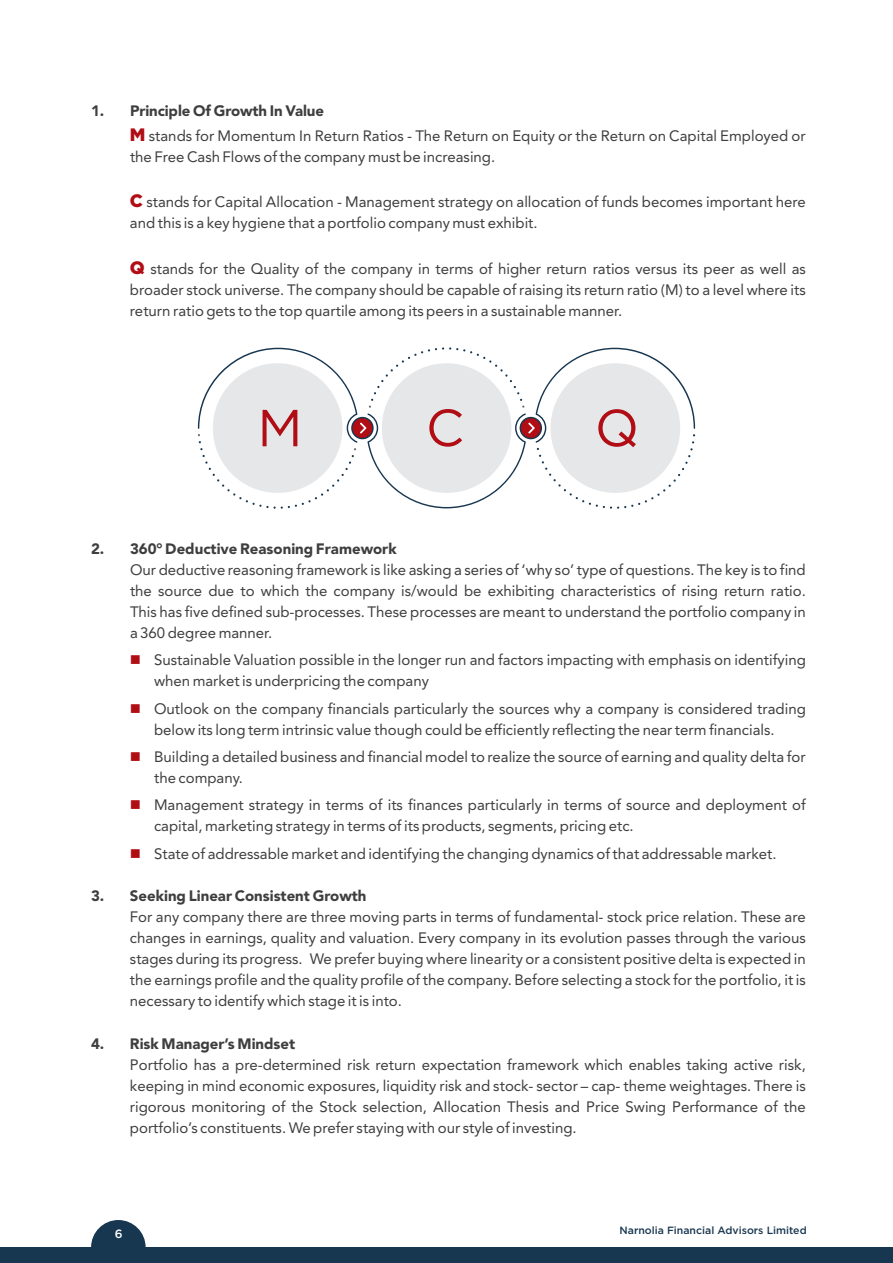
<style>
.page{position:relative;width:893px;height:1263px;background:#fff}
.page>*{position:absolute;margin:0;border:0;box-sizing:border-box;transform-origin:0 0}
.t1{font:52.05px "Gotham";color:#b00d15}
.t2{font:18px "Gotham";color:#b00d15}
.t3{font:15px/21px "Avenir";color:#3e3e3f}
.t4{font:900 15px "Avenir LT Std";color:#3e3e3f}
.t5{font:15px "Wingdings";color:#b00d15}
.t6{font:12px "Gotham";color:#fff}
.t7{font:10.5px "Gotham";color:#173650}
</style>
<div class="page">
<svg style="left:198px;top:347px;width:497px;height:162px"></svg>
<div style="left:0;top:1247px;width:893px;height:16px;background:#173650"></div>
<svg style="left:91px;top:1220px;width:55px;height:27px"></svg>
<p class="t4" style="left:91px;top:105px;width:234px">1. Principle Of Growth In Value</p>
<p class="t3" style="left:130px;top:126px;width:677px;text-indent:19px">stands for Momentum In Return Ratios - The Return on Equity or the Return on Capital Employed or the Free Cash Flows of the company must be increasing.</p>
<p class="t3" style="left:130px;top:193px;width:677px;text-indent:16px">stands for Capital Allocation - Management strategy on allocation of funds becomes important here and this is a key hygiene that a portfolio company must exhibit.</p>
<p class="t3" style="left:130px;top:259px;width:677px;text-align:justify;text-indent:20px">stands for the Quality of the company in terms of higher return ratios versus its peer as well as broader stock universe. The company should be capable of raising its return ratio (M) to a level where its return ratio gets to the top quartile among its peers in a sustainable manner.</p>
<p class="t2" style="left:130px;top:127px;width:17px">M</p>
<p class="t2" style="left:130px;top:194px;width:15px">C</p>
<p class="t2" style="left:130px;top:260px;width:16px">Q</p>
<h1 class="t1" style="left:257px;top:408px;width:47px">M</h1>
<h1 class="t1" style="left:426px;top:408px;width:40px">C</h1>
<h1 class="t1" style="left:595px;top:408px;width:46px">Q</h1>
<p class="t4" style="left:91px;top:542px;width:307px">2. 360° Deductive Reasoning Framework</p>
<p class="t3" style="left:130px;top:560px;width:677px;text-align:justify">Our deductive reasoning framework is like asking a series of ‘why so’ type of questions. The key is to find the source due to which the company is/would be exhibiting characteristics of rising return ratio.<br>This has five defined sub-processes. These processes are meant to understand the portfolio company in a 360 degree manner.</p>
<p class="t3" style="left:154px;top:651px;width:653px">Sustainable Valuation possible in the longer run and factors impacting with emphasis on identifying when market is underpricing the company</p>
<p class="t3" style="left:154px;top:699px;width:653px">Outlook on the company financials particularly the sources why a company is considered trading below its long term intrinsic value though could be efficiently reflecting the near term financials.</p>
<p class="t3" style="left:154px;top:747px;width:653px">Building a detailed business and financial model to realize the source of earning and quality delta for the company.</p>
<p class="t3" style="left:154px;top:796px;width:653px">Management strategy in terms of its finances particularly in terms of source and deployment of capital, marketing strategy in terms of its products, segments, pricing etc.</p>
<p class="t3" style="left:154px;top:844px;width:624px">State of addressable market and identifying the changing dynamics of that addressable market.</p>
<p class="t4" style="left:91px;top:890px;width:277px">3. Seeking Linear Consistent Growth</p>
<p class="t3" style="left:130px;top:908px;width:677px;text-align:justify">For any company there are three moving parts in terms of fundamental- stock price relation. These are changes in earnings, quality and valuation. Every company in its evolution passes through the various stages during its progress. We prefer buying where linearity or a consistent positive delta is expected in the earnings profile and the quality profile of the company. Before selecting a stock for the portfolio, it is necessary to identify which stage it is into.</p>
<p class="t4" style="left:91px;top:1037px;width:206px">4. Risk Manager’s Mindset</p>
<p class="t3" style="left:130px;top:1056px;width:677px;text-align:justify">Portfolio has a pre-determined risk return expectation framework which enables taking active risk, keeping in mind economic exposures, liquidity risk and stock- sector – cap- theme weightages. There is rigorous monitoring of the Stock selection, Allocation Thesis and Price Swing Performance of the portfolio’s constituents. We prefer staying with our style of investing.</p>
<p class="t5" style="left:130px;top:653px;width:69px">■</p>
<p class="t5" style="left:130px;top:702px;width:69px">■</p>
<p class="t5" style="left:130px;top:750px;width:69px">■</p>
<p class="t5" style="left:130px;top:799px;width:69px">■</p>
<p class="t5" style="left:130px;top:847px;width:69px">■</p>
<p class="t6" style="left:115px;top:1229px;width:9px">6</p>
<p class="t7" style="left:620px;top:1226px;width:189px">Narnolia Financial Advisors Limited</p>
</div>
